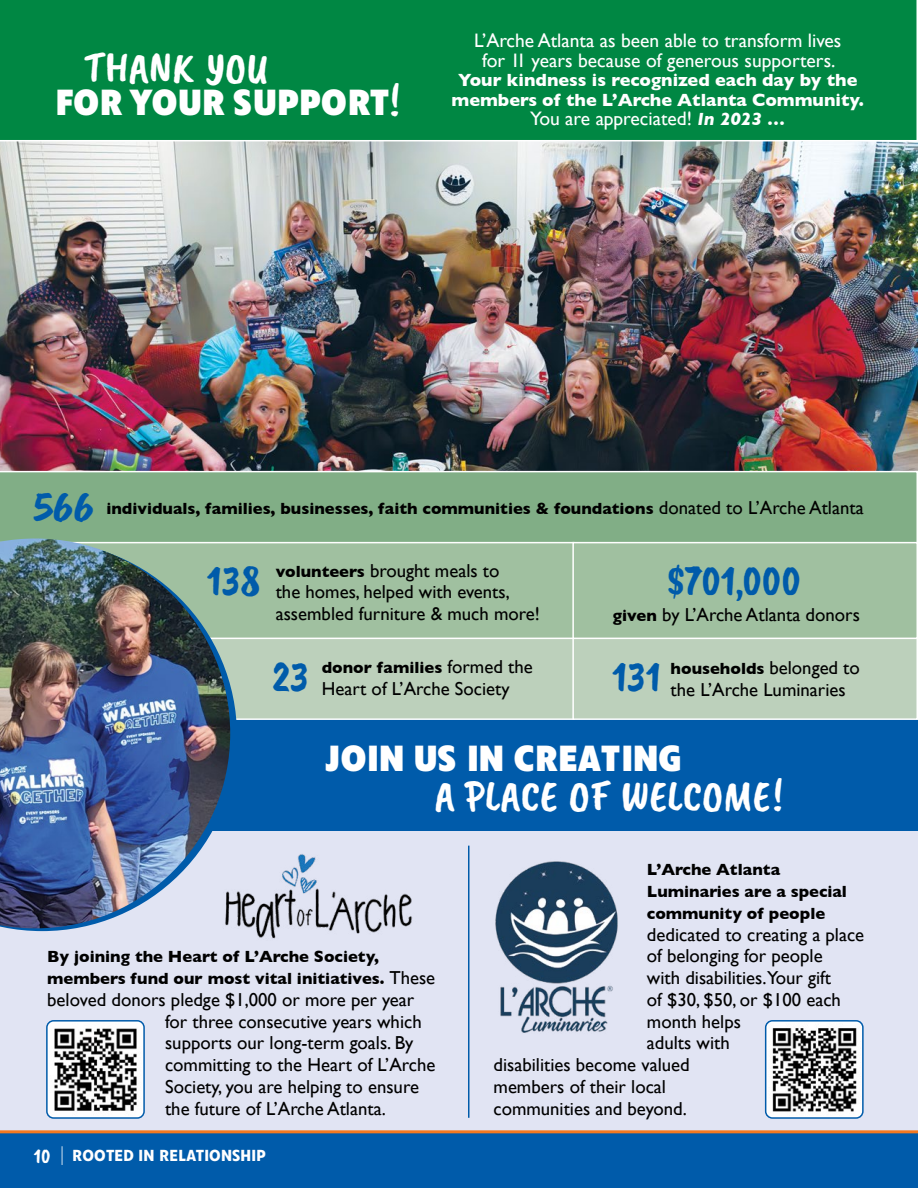
<style>
.page{position:relative;width:918px;height:1188px;background:#fff}
.page>*{position:absolute;margin:0;border:0;box-sizing:border-box;transform-origin:0 0}
.t1{font:43.5px "Caveat Brush";color:#fff}
.t2{font:43.5px "Caveat Brush";color:#005baa}
.t3{font:900 37.5px "Ruck Sack";letter-spacing:.01em;color:#fff}
.t4{font:19.5px/19.5px "Gill Sans";color:#fff;text-align:center}
.t5{font:18.75px/21.8px "Gill Sans";color:#000}
.t6{font:700 18px/19.5px "Gill Sans";color:#fff;text-align:center}
.t7{font:700 16.5px/21.8px "Gill Sans";color:#000}
.t8{font:700 16.5px "Ruck Sack";letter-spacing:.01em;color:#fff}
.s1{font-family:"Caveat Brush";font-weight:400;font-size:43.5px}
.s2{font-weight:700;font-style:italic;font-size:18px}
.s3{font-weight:400;font-size:18.75px}
.s4{font-weight:700;font-size:16.5px}
.s5{font-family:"Caveat Brush";font-weight:400;font-size:21px}
.s6{font-weight:900;font-size:24.75px}
</style>
<div class="page">
<img style="left:0;top:141px;width:918px;height:330px">
<div style="left:0;top:819px;width:918px;height:320px;background:#e1e4f3"></div>
<div style="left:0;top:714px;width:918px;height:117px;background:#005baa"></div>
<div style="left:0;top:472px;width:917px;height:70px;background:#81ae86"></div>
<div style="left:237px;top:639px;width:335px;height:81px;background:#bcd0bb"></div>
<div style="left:573px;top:638px;width:344px;height:81px;background:#bcd0bb"></div>
<div style="left:572px;top:637px;width:346px;height:83px;border:2px solid #fff"></div>
<div style="left:237px;top:543px;width:335px;height:95px;background:#a0c0a0"></div>
<div style="left:573px;top:543px;width:344px;height:95px;background:#a0c0a0"></div>
<div style="left:572px;top:542px;width:346px;height:97px;border:2px solid #fff"></div>
<div style="left:0;top:0;width:917px;height:140px;background:#008743"></div>
<svg style="left:7px;top:541px;width:230px;height:390px"></svg>
<img style="left:0;top:538px;width:230px;height:390px">
<div style="left:0;top:1130px;width:918px;height:58px;background:#005baa"></div>
<img style="left:216px;top:848px;width:197px;height:91px">
<img style="left:495px;top:861px;width:123px;height:172px">
<hr style="left:468px;top:846px;width:2px;height:272px;background:#005baa">
<div style="left:47px;top:1021px;width:97px;height:97px;background:#fff;border-radius:7px"></div>
<img style="left:54px;top:1028px;width:83px;height:83px">
<div style="left:46px;top:1020px;width:99px;height:99px;border:2px solid #005baa;border-radius:7px"></div>
<div style="left:766px;top:1021px;width:97px;height:97px;background:#fff;border-radius:7px"></div>
<img style="left:772px;top:1028px;width:85px;height:84px">
<div style="left:765px;top:1020px;width:99px;height:99px;border:2px solid #005baa;border-radius:7px"></div>
<h1 class="t1" style="left:84px;top:43px;width:186px">THANK YOU</h1>
<h2 class="t3" style="left:54px;top:77px;width:347px">FOR YOUR SUPPORT<span class="s1">!</span></h2>
<p class="t4" style="left:474px;top:31px;width:369px">L’Arche Atlanta as been able to transform lives for 11 years because of generous supporters.</p>
<p class="t6" style="left:452px;top:70px;width:414px">Your kindness is recognized each day by the members of the L’Arche Atlanta Community.</p>
<p class="t4" style="left:530px;top:109px;width:256px">You are appreciated! <span class="s2">In 2023 …</span></p>
<h1 class="t2" style="left:34px;top:482px;width:62px">566</h1>
<p class="t7" style="left:106px;top:497px;width:759px">individuals, families, businesses, faith communities &amp; foundations <span class="s3">donated to L’Arche Atlanta</span></p>
<p class="t5" style="left:276px;top:559px;width:266px"><span class="s4">volunteers</span> brought meals to<br>the homes, helped with events, assembled furniture &amp; much more!</p>
<h1 class="t2" style="left:207px;top:556px;width:55px">138</h1>
<h1 class="t2" style="left:666px;top:556px;width:136px">$701,000</h1>
<p class="t5" style="left:613px;top:603px;width:249px"><span class="s4">given</span> by L’Arche Atlanta donors</p>
<p class="t7" style="left:322px;top:656px;width:212px">donor families <span class="s3">formed the</span></p>
<p class="t5" style="left:322px;top:677px;width:189px">Heart of L’Arche Society</p>
<h1 class="t2" style="left:272px;top:652px;width:38px">23</h1>
<h1 class="t2" style="left:612px;top:652px;width:50px">131</h1>
<p class="t7" style="left:671px;top:658px;width:191px">households <span class="s3">belonged to</span></p>
<p class="t5" style="left:671px;top:679px;width:177px">the L’Arche Luminaries</p>
<h2 class="t3" style="left:325px;top:732px;width:357px">JOIN US IN CREATING</h2>
<h1 class="t1" style="left:435px;top:771px;width:350px">A PLACE OF WELCOME!</h1>
<p class="t7" style="left:47px;top:946px;width:389px">By joining the Heart of L’Arche Society, members fund our most vital initiatives. <span class="s3">These</span></p>
<p class="t5" style="left:165px;top:988px;width:272px;text-indent:-118px">beloved donors pledge $1,000 or more per year for three consecutive years which supports our long-term goals. By committing to the Heart of L’Arche Society, you are helping to ensure the future of L’Arche Atlanta.</p>
<p class="t8" style="left:34px;top:1144px;width:234px"><span class="s5">10</span> <span class="s6">|</span> ROOTED IN RELATIONSHIP</p>
<p class="t7" style="left:647px;top:859px;width:202px">L’Arche Atlanta<br>Luminaries are a special community of people</p>
<p class="t5" style="left:647px;top:923px;width:219px">dedicated to creating a place</p>
<p class="t5" style="left:647px;top:945px;width:177px">of belonging for people</p>
<p class="t5" style="left:647px;top:967px;width:186px">with disabilities.Your gift</p>
<p class="t5" style="left:647px;top:988px;width:196px">of $30, $50, or $100 each</p>
<p class="t5" style="left:647px;top:1010px;width:96px">month helps</p>
<p class="t5" style="left:647px;top:1032px;width:84px">adults with</p>
<p class="t5" style="left:494px;top:1054px;width:198px">disabilities become valued</p>
<p class="t5" style="left:494px;top:1075px;width:174px">members of their local</p>
<p class="t5" style="left:494px;top:1097px;width:195px">communities and beyond.</p>
</div>
